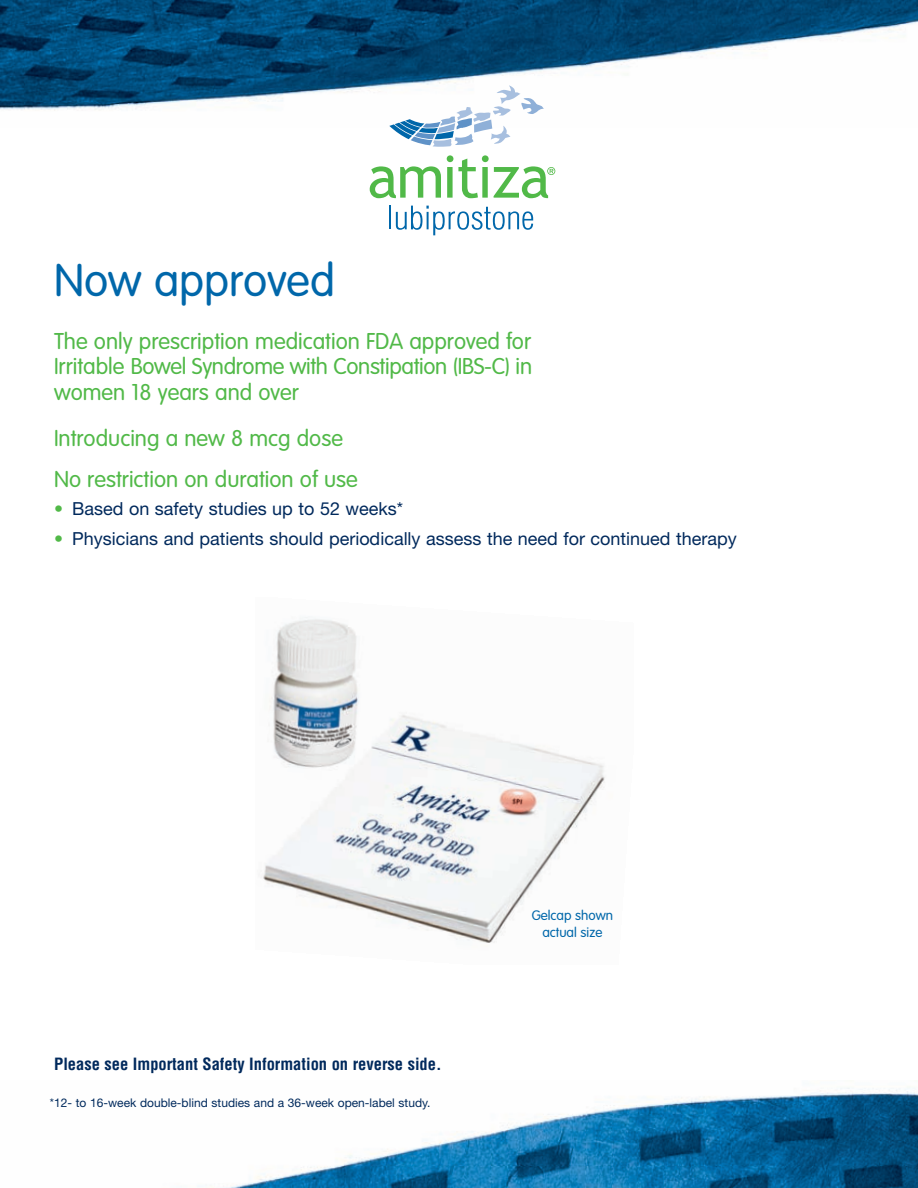
<style>
.page{position:relative;width:918px;height:1188px;background:#fff}
.page>*{position:absolute;margin:0;border:0;box-sizing:border-box;transform-origin:0 0}
.t1{font:300 45px "VAG Rounded";color:#0067aa}
.t2{font:300 22.5px/25.5px "VAG Rounded";color:#51b948;text-align:justify}
.t3{font:18px "Helvetica Neue";color:#00295c}
.t4{font:700 condensed 16.5px "Helvetica";color:#00295c}
.t5{font:300 13.5px/16.5px "VAG Rounded";color:#0067aa;text-align:center}
.t6{font:12px "Helvetica Neue";color:#00295c}
.s1{color:#51b948}
</style>
<div class="page">
<img style="left:198px;top:1088px;width:720px;height:100px">
<img style="left:0;top:0;width:918px;height:111px">
<svg style="left:389px;top:85px;width:155px;height:62px"></svg>
<hr style="left:389px;top:206px;width:2px;height:23px;background:#0067aa">
<svg style="left:396px;top:206px;width:137px;height:29px"></svg>
<svg style="left:370px;top:166px;width:71px;height:32px"></svg>
<svg style="left:447px;top:155px;width:108px;height:43px"></svg>
<img style="left:263px;top:617px;width:342px;height:326px">
<h1 class="t1" style="left:54px;top:261px;width:283px">Now approved</h1>
<p class="t2" style="left:54px;top:330px;width:480px">The only prescription medication FDA approved for Irritable Bowel Syndrome with Constipation (IBS-C) in women 18 years and over</p>
<p class="t2" style="left:54px;top:419px;width:305px;line-height:41.1px">Introducing a new 8 mcg dose<br>No restriction on duration of use</p>
<p class="t3" style="left:54px;top:502px;width:351px"><span class="s1">•</span> Based on safety studies up to 52 weeks*</p>
<p class="t3" style="left:54px;top:532px;width:684px"><span class="s1">•</span> Physicians and patients should periodically assess the need for continued therapy</p>
<p class="t4" style="left:54px;top:1055px;width:389px">Please see Important Safety Information on reverse side.</p>
<p class="t6" style="left:50px;top:1098px;width:382px">*12- to 16-week double-blind studies and a 36-week open-label study.</p>
<p class="t5" style="left:532px;top:908px;width:83px">Gelcap shown actual size</p>
</div>
